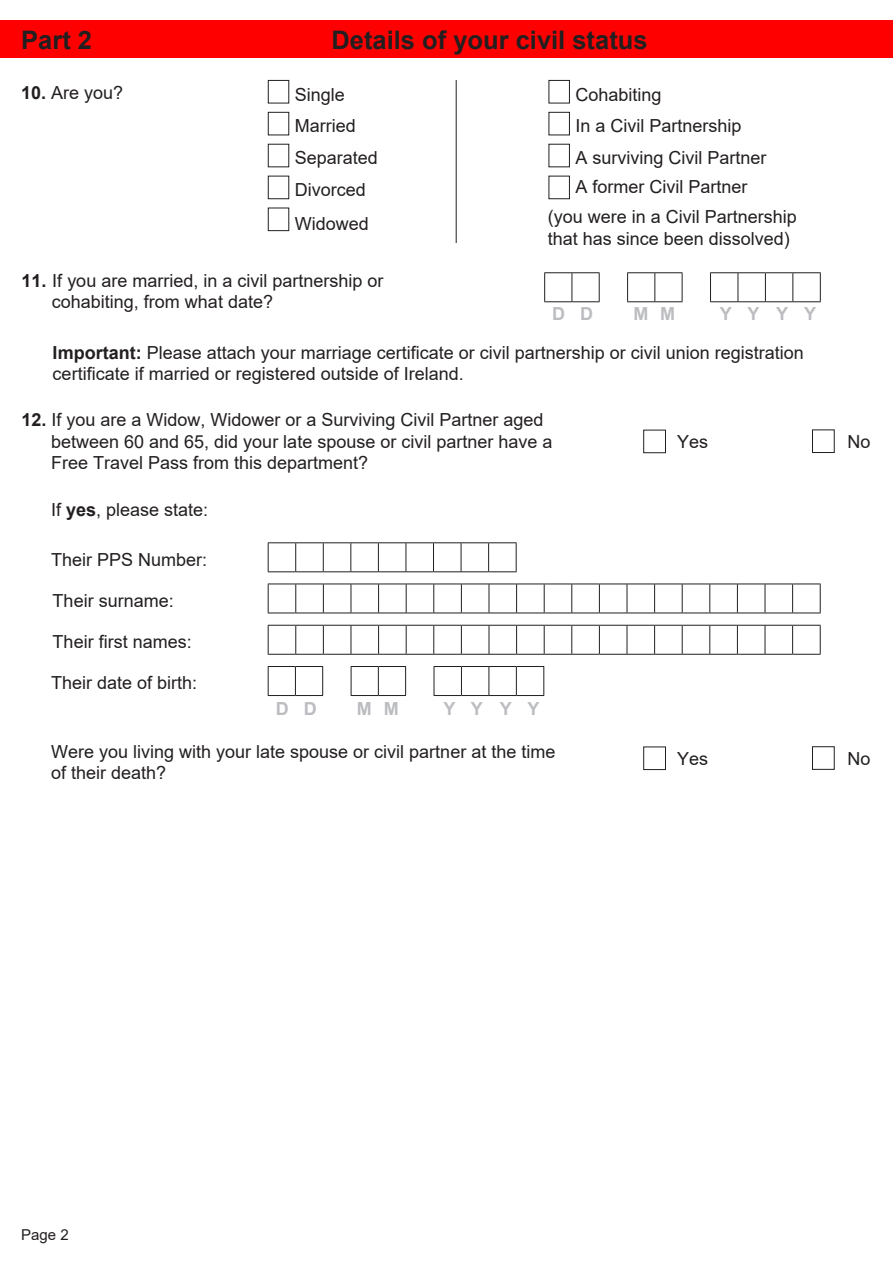
<style>
.page{position:relative;width:893px;height:1263px;background:#fff}
.page>*{position:absolute;margin:0;border:0;box-sizing:border-box;transform-origin:0 0}
.t1{font:700 25.5px "Arial";color:#231f20}
.t2{font:18px/32.2px "Arial";color:#231f20}
.t3{font:700 18px "Arial";color:#bcbdc0}
.t4{font:15px "Arial";color:#231f20}
.s1{font-weight:700}
.s2{font-weight:700;color:#bcbdc0}
</style>
<div class="page">
<div style="left:0;top:20px;width:319px;height:38px;background:#f00"></div>
<div style="left:319px;top:20px;width:574px;height:38px;background:#f00"></div>
<div style="left:812px;top:429px;width:23px;height:24px;border:1px solid #231f20"></div>
<div style="left:643px;top:430px;width:23px;height:23px;border:1px solid #231f20"></div>
<div style="left:268px;top:80px;width:21px;height:23px;border:1px solid #231f20"></div>
<div style="left:268px;top:112px;width:21px;height:23px;border:1px solid #231f20"></div>
<div style="left:268px;top:144px;width:21px;height:23px;border:1px solid #231f20"></div>
<div style="left:268px;top:176px;width:21px;height:23px;border:1px solid #231f20"></div>
<div style="left:268px;top:208px;width:21px;height:23px;border:1px solid #231f20"></div>
<div style="left:549px;top:80px;width:21px;height:23px;border:1px solid #231f20"></div>
<div style="left:549px;top:112px;width:21px;height:23px;border:1px solid #231f20"></div>
<div style="left:549px;top:144px;width:21px;height:23px;border:1px solid #231f20"></div>
<div style="left:549px;top:176px;width:21px;height:23px;border:1px solid #231f20"></div>
<hr style="left:456px;top:80px;width:1px;height:163px;background:#231f20">
<svg style="left:544px;top:272px;width:56px;height:30px"></svg>
<svg style="left:627px;top:272px;width:56px;height:30px"></svg>
<svg style="left:710px;top:272px;width:111px;height:30px"></svg>
<svg style="left:268px;top:584px;width:553px;height:30px"></svg>
<svg style="left:268px;top:625px;width:553px;height:30px"></svg>
<svg style="left:268px;top:666px;width:55px;height:30px"></svg>
<svg style="left:351px;top:666px;width:55px;height:30px"></svg>
<svg style="left:434px;top:666px;width:110px;height:30px"></svg>
<svg style="left:268px;top:542px;width:249px;height:30px"></svg>
<div style="left:812px;top:746px;width:23px;height:24px;border:1px solid #231f20"></div>
<div style="left:643px;top:746px;width:23px;height:24px;border:1px solid #231f20"></div>
<h1 class="t1" style="left:21px;top:30px;width:72px">Part 2</h1>
<h1 class="t1" style="left:332px;top:30px;width:318px">Details of your civil status</h1>
<p class="t2" style="left:21px;top:78px;width:104px"><span class="s1">10.</span> Are you?</p>
<p class="t2" style="left:295px;top:80px;width:85px">Single<br>Married<br>Separated<br>Divorced<br>Widowed</p>
<p class="t2" style="left:576px;top:80px;width:193px">Cohabiting<br>In a Civil Partnership<br>A surviving Civil Partner</p>
<p class="t2" style="left:548px;top:174px;width:251px;line-height:30.2px;text-indent:28px">A former Civil Partner<br>(you were in a Civil Partnership</p>
<p class="t2" style="left:548px;top:224px;width:244px">that has since been dissolved)</p>
<p class="t2" style="left:52px;top:271px;width:333px;line-height:21.6px;text-indent:-31px"><span class="s1">11.</span> If you are married, in a civil partnership or cohabiting, from what date?</p>
<p class="t2" style="left:53px;top:297px;width:765px;line-height:38.4px;text-indent:667px"><span class="s2">Y Y Y Y<br></span><span class="s1">Important:</span> Please attach your marriage certificate or civil partnership or civil union registration</p>
<p class="t2" style="left:53px;top:360px;width:413px">certificate if married or registered outside of Ireland.</p>
<p class="t2" style="left:51px;top:411px;width:503px;line-height:21.6px;text-indent:-30px"><span class="s1">12.</span> If you are a Widow, Widower or a Surviving Civil Partner aged between 60 and 65, did your late spouse or civil partner have a<br>Free Travel Pass from this department?</p>
<p class="t3" style="left:552px;top:307px;width:43px">D D</p>
<p class="t3" style="left:633px;top:307px;width:43px">M M</p>
<p class="t2" style="left:677px;top:427px;width:33px">Yes</p>
<p class="t2" style="left:847px;top:427px;width:25px">No</p>
<p class="t2" style="left:51px;top:495px;width:159px">If <span class="s1">yes</span>, please state:</p>
<p class="t2" style="left:51px;top:545px;width:158px">Their PPS Number:</p>
<p class="t2" style="left:53px;top:586px;width:123px">Their surname:</p>
<p class="t2" style="left:53px;top:627px;width:141px">Their first names:</p>
<p class="t2" style="left:51px;top:668px;width:148px">Their date of birth:</p>
<p class="t3" style="left:276px;top:702px;width:43px">D D</p>
<p class="t3" style="left:357px;top:702px;width:43px">M M</p>
<p class="t3" style="left:443px;top:702px;width:98px">Y Y Y Y</p>
<p class="t2" style="left:51px;top:742px;width:506px;line-height:21.6px">Were you living with your late spouse or civil partner at the time of their death?</p>
<p class="t2" style="left:677px;top:744px;width:33px">Yes</p>
<p class="t2" style="left:847px;top:744px;width:25px">No</p>
<p class="t4" style="left:21px;top:1229px;width:49px">Page 2</p>
</div>
